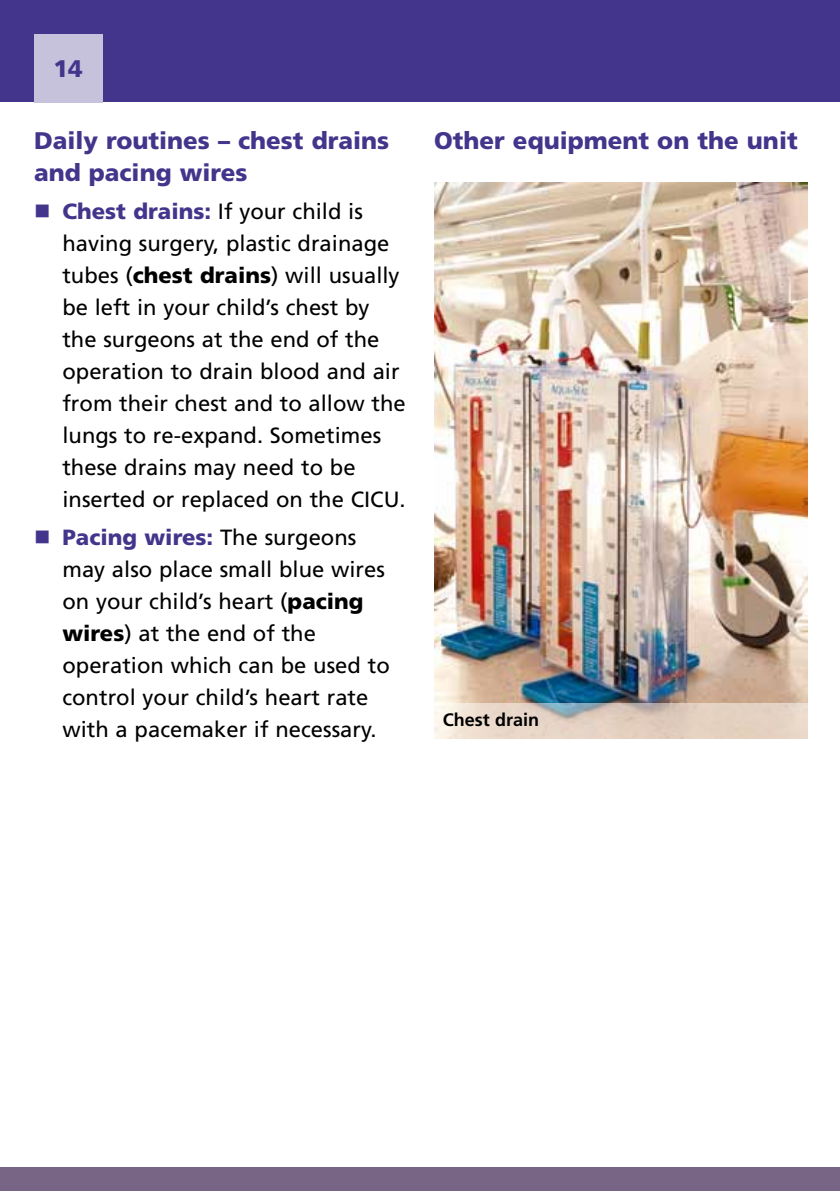
<style>
.page{position:relative;width:840px;height:1191px;background:#fff}
.page>*{position:absolute;margin:0;border:0;box-sizing:border-box;transform-origin:0 0}
.t1{font:900 24px/32px "Frutiger";color:#43358b}
.t2{font:22px/32px "Frutiger";color:#000}
.t3{font:700 18px "Frutiger";color:#000}
.s1{color:#43358b}
.s2{font-weight:900;color:#43358b}
.s3{font-weight:900}
</style>
<div class="page">
<div style="left:0;top:0;width:839px;height:101px;background:#43358b"></div>
<div style="left:0;top:1167px;width:839px;height:24px;background:#786585"></div>
<div style="left:34px;top:34px;width:68px;height:68px;background:#c7c2dc"></div>
<img style="left:434px;top:183px;width:373px;height:520px">
<svg style="left:434px;top:703px;width:373px;height:36px;background:#e1d1c4"></svg>
<p class="t1" style="left:53px;top:53px;width:31px">14</p>
<p class="t1" style="left:34px;top:124px;width:356px">Daily routines – chest drains and pacing wires</p>
<p class="t2" style="left:62px;top:195px;width:345px;text-indent:-28px"><span class="s1">■</span> <span class="s2">Chest drains:</span> If your child is having surgery, plastic drainage tubes (<span class="s3">chest drains</span>) will usually be left in your child’s chest by the surgeons at the end of the operation to drain blood and air from their chest and to allow the lungs to re-expand. Sometimes these drains may need to be inserted or replaced on the CICU.</p>
<p class="t2" style="left:62px;top:521px;width:329px;text-indent:-28px"><span class="s1">■</span> <span class="s2">Pacing wires:</span> The surgeons may also place small blue wires on your child’s heart (<span class="s3">pacing wires</span>) at the end of the operation which can be used to control your child’s heart rate with a pacemaker if necessary.</p>
<p class="t1" style="left:434px;top:124px;width:365px">Other equipment on the unit</p>
<p class="t3" style="left:442px;top:709px;width:98px">Chest drain</p>
</div>
